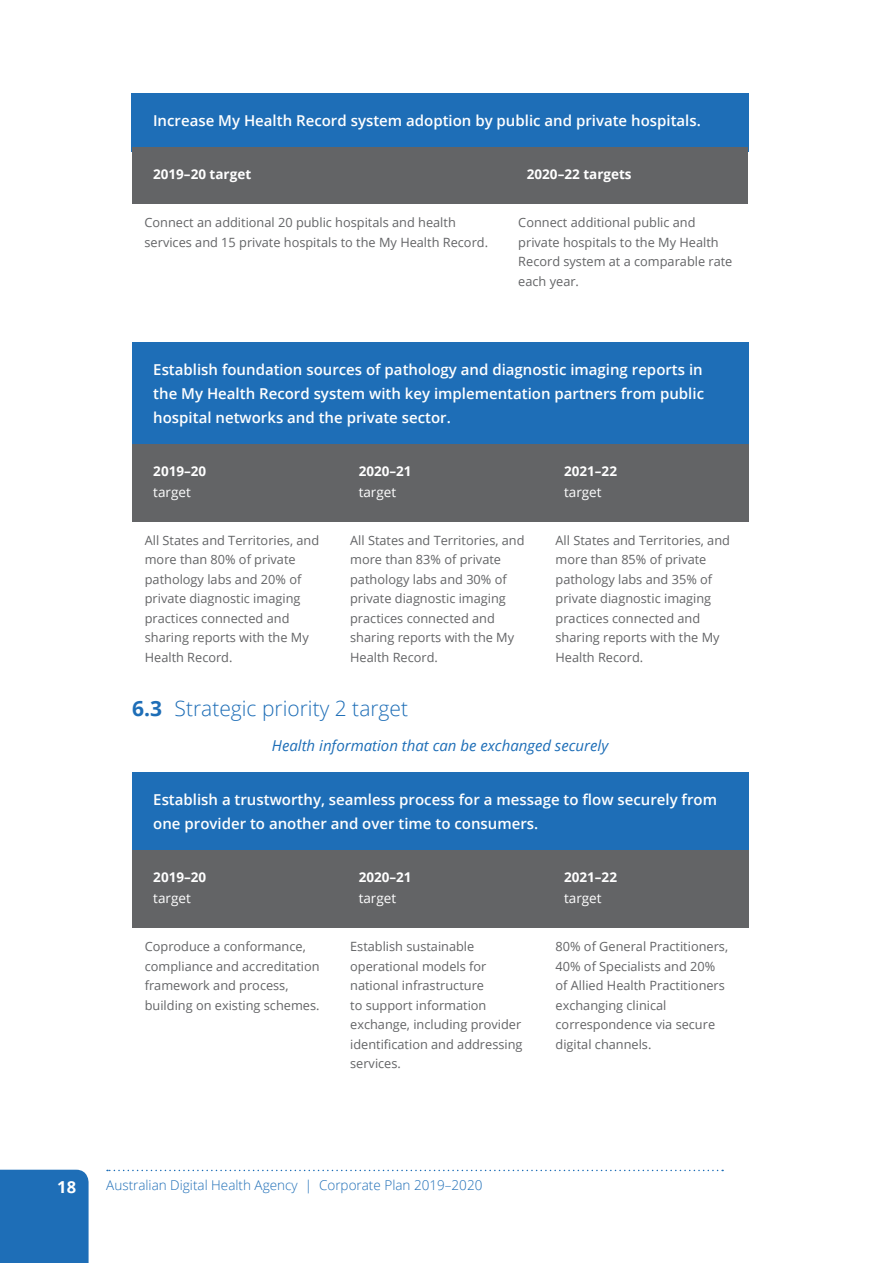
<style>
.page{position:relative;width:893px;height:1263px;background:#fff}
.page>*{position:absolute;margin:0;border:0;box-sizing:border-box;transform-origin:0 0}
.t1{font:300 21px "Open Sans";color:#1e6eb7}
.t2{font:700 16.5px "Open Sans";color:#fff}
.Table_Header2-1_Blue{font:600 15px/24px "Open Sans";color:#fff;text-align:justify}
.H5_Table{font:italic 15px "Open Sans";color:#1e6eb7}
.Table_Header2-2_Grey{font:700 13.5px/21px "Open Sans";color:#fff}
.t3{font:300 13.5px "Open Sans";color:#1e6eb7}
.Table_Text{font:12.75px/19.5px "Open Sans";color:#636466}
.s1{font-weight:400}
.s2{font-weight:700}
</style>
<div class="page">
<div style="left:0;top:1170px;width:89px;height:93px;background:#1e6eb7"></div>
<svg style="left:107px;top:1170px;width:616px;height:1px"></svg>
<div style="left:132px;top:342px;width:616px;height:106px;background:#1e6eb7"></div>
<div style="left:132px;top:444px;width:205px;height:77px;background:#636466"></div>
<div style="left:337px;top:444px;width:206px;height:77px;background:#636466"></div>
<div style="left:543px;top:444px;width:205px;height:77px;background:#636466"></div>
<div style="left:132px;top:772px;width:616px;height:82px;background:#1e6eb7"></div>
<div style="left:132px;top:850px;width:205px;height:78px;background:#636466"></div>
<div style="left:337px;top:850px;width:206px;height:78px;background:#636466"></div>
<div style="left:543px;top:850px;width:205px;height:78px;background:#636466"></div>
<div style="left:132px;top:94px;width:616px;height:57px;background:#1e6eb7"></div>
<div style="left:132px;top:148px;width:374px;height:56px;background:#636466"></div>
<div style="left:506px;top:148px;width:242px;height:56px;background:#636466"></div>
<p class="Table_Header2-1_Blue" style="left:153px;top:109px;width:549px">Increase My Health Record system adoption by public and private hospitals.</p>
<p class="Table_Header2-2_Grey" style="left:153px;top:163px;width:100px">2019–20 target</p>
<p class="Table_Header2-2_Grey" style="left:527px;top:163px;width:106px">2020–22 targets</p>
<p class="Table_Text" style="left:145px;top:212px;width:345px">Connect an additional 20 public hospitals and health services and 15 private hospitals to the My Health Record.</p>
<p class="Table_Text" style="left:518px;top:212px;width:216px">Connect additional public and private hospitals to the My Health<br>Record system at a comparable rate each year.</p>
<p class="Table_Header2-1_Blue" style="left:153px;top:357px;width:552px">Establish foundation sources of pathology and diagnostic imaging reports in the My Health Record system with key implementation partners from public hospital networks and the private sector.</p>
<p class="Table_Header2-2_Grey" style="left:153px;top:460px;width:55px">2019–20 <span class="s1">target</span></p>
<p class="Table_Header2-2_Grey" style="left:359px;top:460px;width:55px">2020–21 <span class="s1">target</span></p>
<p class="Table_Header2-2_Grey" style="left:564px;top:460px;width:55px">2021–22 <span class="s1">target</span></p>
<p class="Table_Text" style="left:145px;top:530px;width:176px">All States and Territories, and more than 80% of private pathology labs and 20% of private diagnostic imaging practices connected and sharing reports with the My<br>Health Record.</p>
<p class="Table_Text" style="left:350px;top:530px;width:176px">All States and Territories, and more than 83% of private pathology labs and 30% of private diagnostic imaging practices connected and sharing reports with the My<br>Health Record.</p>
<p class="Table_Text" style="left:556px;top:530px;width:176px">All States and Territories, and more than 85% of private pathology labs and 35% of private diagnostic imaging practices connected and sharing reports with the My<br>Health Record.</p>
<p class="t1" style="left:132px;top:694px;width:278px"><span class="s2">6.3</span> Strategic priority 2 target</p>
<p class="H5_Table" style="left:272px;top:736px;width:338px">Health information that can be exchanged securely</p>
<p class="Table_Header2-1_Blue" style="left:153px;top:787px;width:565px">Establish a trustworthy, seamless process for a message to flow securely from one provider to another and over time to consumers.</p>
<p class="Table_Header2-2_Grey" style="left:153px;top:866px;width:55px">2019–20 <span class="s1">target</span></p>
<p class="Table_Header2-2_Grey" style="left:359px;top:866px;width:55px">2020–21 <span class="s1">target</span></p>
<p class="Table_Header2-2_Grey" style="left:564px;top:866px;width:55px">2021–22 <span class="s1">target</span></p>
<p class="Table_Text" style="left:145px;top:936px;width:176px">Coproduce a conformance, compliance and accreditation framework and process, building on existing schemes.</p>
<p class="Table_Text" style="left:350px;top:936px;width:174px">Establish sustainable operational models for national infrastructure<br>to support information exchange, including provider identification and addressing services.</p>
<p class="Table_Text" style="left:556px;top:936px;width:174px">80% of General Practitioners,<br>40% of Specialists and 20% of Allied Health Practitioners exchanging clinical correspondence via secure digital channels.</p>
<p class="t2" style="left:57px;top:1175px;width:20px">18</p>
<p class="t3" style="left:106px;top:1176px;width:378px">Australian Digital Health Agency | Corporate Plan 2019–2020</p>
</div>
